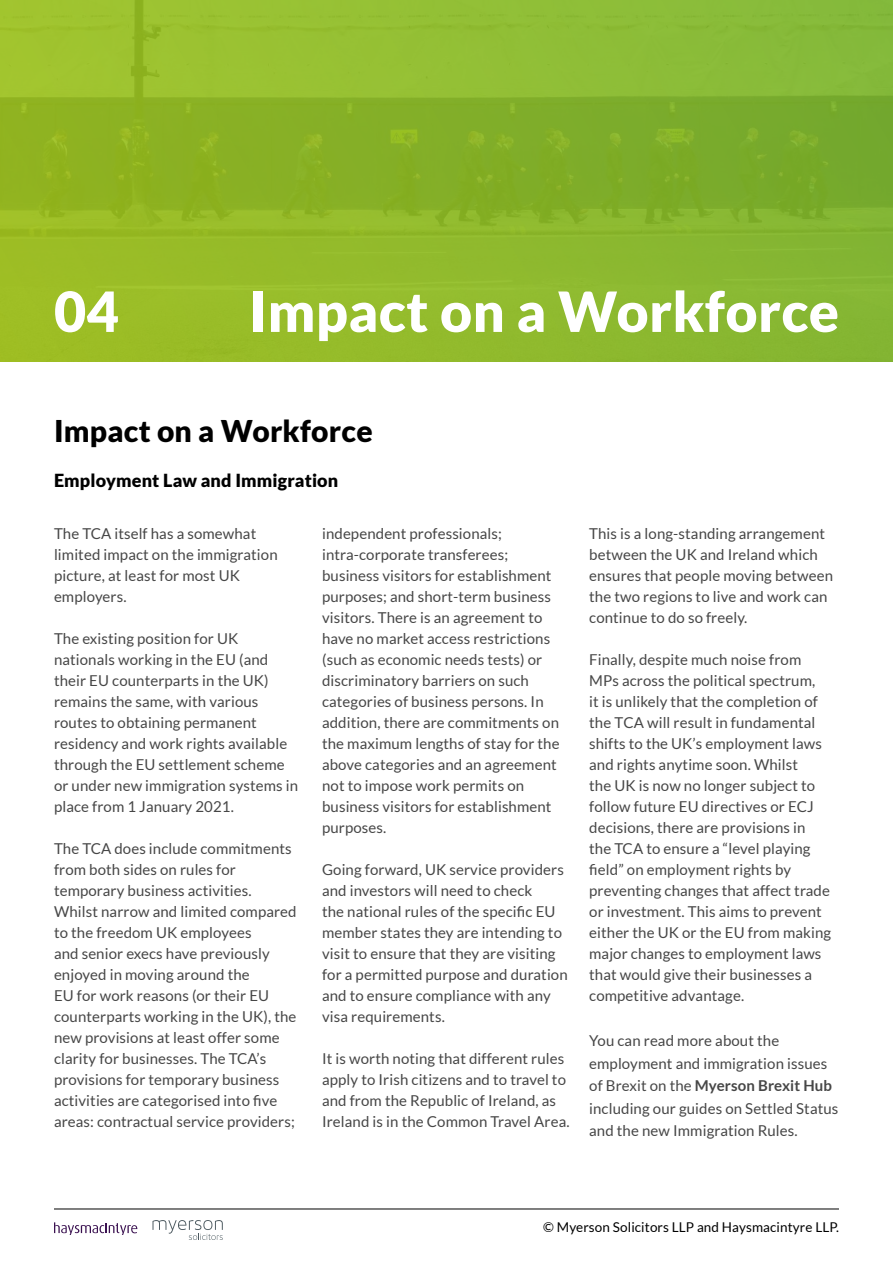
<style>
.page{position:relative;width:893px;height:1263px;background:#fff}
.page>*{position:absolute;margin:0;border:0;box-sizing:border-box;transform-origin:0 0}
.t1{font:900 55.5px "Lato";letter-spacing:.01em;color:#fff}
.t2{font:900 30px "Lato";letter-spacing:.01em;color:#000}
.t3{font:900 18px "Lato";letter-spacing:.01em;color:#000}
.t4{font:15px/21px "Lato";letter-spacing:.01em;color:#464646}
.t5{font:13.5px "Lato";letter-spacing:.01em;color:#000}
.s1{font-weight:700}
</style>
<div class="page">
<img style="left:0;top:0;width:893px;height:361px">
<hr style="left:54px;top:1208px;width:785px;height:1px;background:#000">
<svg style="left:54px;top:1222px;width:83px;height:13px"></svg>
<svg style="left:152px;top:1220px;width:71px;height:20px"></svg>
<h1 class="t1" style="left:54px;top:279px;width:66px">04</h1>
<h1 class="t1" style="left:249px;top:279px;width:591px">Impact on a Workforce</h1>
<h2 class="t2" style="left:54px;top:413px;width:320px">Impact on a Workforce</h2>
<p class="t3" style="left:54px;top:470px;width:286px">Employment Law and Immigration</p>
<p class="t4" style="left:54px;top:523px;width:225px">The TCA itself has a somewhat limited impact on the immigration picture, at least for most UK employers.</p>
<p class="t4" style="left:54px;top:628px;width:246px">The existing position for UK nationals working in the EU (and their EU counterparts in the UK) remains the same, with various routes to obtaining permanent residency and work rights available through the EU settlement scheme or under new immigration systems in place from 1 January 2021.</p>
<p class="t4" style="left:54px;top:838px;width:244px">The TCA does include commitments from both sides on rules for temporary business activities.<br>Whilst narrow and limited compared to the freedom UK employees<br>and senior execs have previously enjoyed in moving around the<br>EU for work reasons (or their EU counterparts working in the UK), the new provisions at least offer some clarity for businesses. The TCA’s provisions for temporary business activities are categorised into five areas: contractual service providers;</p>
<p class="t4" style="left:322px;top:523px;width:239px">independent professionals; intra-corporate transferees; business visitors for establishment purposes; and short-term business visitors. There is an agreement to have no market access restrictions (such as economic needs tests) or discriminatory barriers on such categories of business persons. In addition, there are commitments on the maximum lengths of stay for the above categories and an agreement not to impose work permits on business visitors for establishment purposes.</p>
<p class="t4" style="left:322px;top:859px;width:247px">Going forward, UK service providers and investors will need to check<br>the national rules of the specific EU member states they are intending to visit to ensure that they are visiting for a permitted purpose and duration and to ensure compliance with any visa requirements.</p>
<p class="t4" style="left:322px;top:1048px;width:249px">It is worth noting that different rules apply to Irish citizens and to travel to and from the Republic of Ireland, as Ireland is in the Common Travel Area.</p>
<p class="t4" style="left:589px;top:523px;width:245px">This is a long-standing arrangement between the UK and Ireland which ensures that people moving between the two regions to live and work can continue to do so freely.</p>
<p class="t4" style="left:589px;top:649px;width:244px">Finally, despite much noise from MPs across the political spectrum,<br>it is unlikely that the completion of the TCA will result in fundamental shifts to the UK’s employment laws and rights anytime soon. Whilst<br>the UK is now no longer subject to follow future EU directives or ECJ decisions, there are provisions in<br>the TCA to ensure a “level playing field” on employment rights by preventing changes that affect trade or investment. This aims to prevent either the UK or the EU from making major changes to employment laws that would give their businesses a competitive advantage.</p>
<p class="t4" style="left:589px;top:1030px;width:251px;line-height:22.5px">You can read more about the employment and immigration issues of Brexit on the <span class="s1">Myerson Brexit Hub </span>including our guides on Settled Status and the new Immigration Rules.</p>
<p class="t5" style="left:543px;top:1220px;width:297px">© Myerson Solicitors LLP and Haysmacintyre LLP.</p>
</div>
